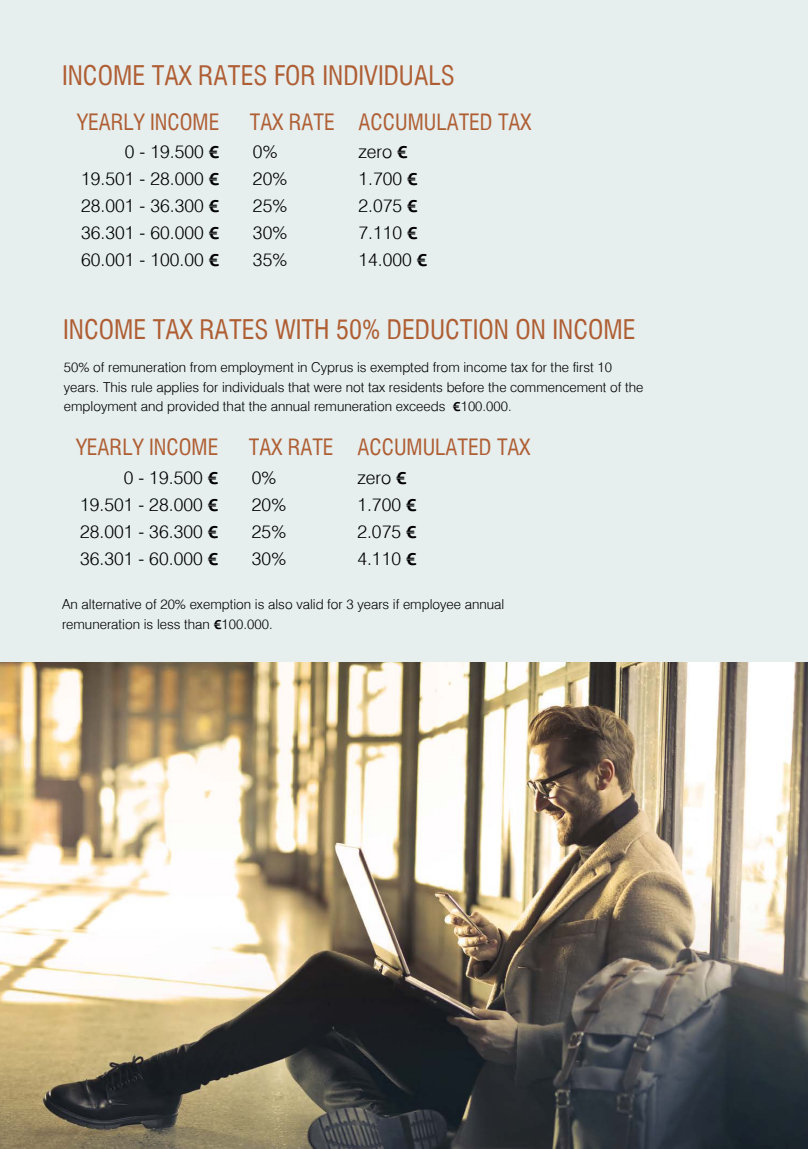
<style>
.page{position:relative;width:808px;height:1149px;background:#fff}
.page>*{position:absolute;margin:0;border:0;box-sizing:border-box;transform-origin:0 0}
.t1{font:27px "Mg Helvetica Cond";color:#af5e33}
.t2{font:22.5px "Mg Helvetica Cond";color:#af5e33}
.t3{font:300 18px/27px "Mg Helvetica";color:#000}
.t4{font:300 13.5px/19.5px "Mg Helvetica";color:#000}
.s1{font-family:"PF Agora Sans Pro";font-weight:700}
</style>
<div class="page">
<div style="left:0;top:0;width:808px;height:1148px;background:#e6eeee"></div>
<img style="left:0;top:662px;width:808px;height:486px">
<h1 class="t1" style="left:62px;top:60px;width:394px">INCOME TAX RATES FOR INDIVIDUALS</h1>
<h2 class="t2" style="left:77px;top:109px;width:144px">YEARLY INCOME</h2>
<h3 class="t3" style="left:81px;top:138px;width:140px;text-align:justify;text-indent:44px">0 - 19.500 <span class="s1">€ </span>19.501 - 28.000 <span class="s1">€ </span>28.001 - 36.300 <span class="s1">€ </span>36.301 - 60.000 <span class="s1">€ </span>60.001 - 100.00 <span class="s1">€</span></h3>
<h2 class="t2" style="left:250px;top:109px;width:86px">TAX RATE</h2>
<h3 class="t3" style="left:253px;top:138px;width:36px">0%<br>20%<br>25%<br>30%<br>35%</h3>
<h2 class="t2" style="left:358px;top:109px;width:174px">ACCUMULATED TAX</h2>
<h3 class="t3" style="left:358px;top:138px;width:71px">zero <span class="s1">€<br></span>1.700 <span class="s1">€<br></span>2.075 <span class="s1">€<br></span>7.110 <span class="s1">€<br></span>14.000 <span class="s1">€</span></h3>
<h1 class="t1" style="left:63px;top:313px;width:574px">INCOME TAX RATES WITH 50% DEDUCTION ON INCOME</h1>
<p class="t4" style="left:64px;top:357px;width:581px">50% of remuneration from employment in Cyprus is exempted from income tax for the first 10 years. This rule applies for individuals that were not tax residents before the commencement of the employment and provided that the annual remuneration exceeds <span class="s1">€</span>100.000.</p>
<h2 class="t2" style="left:76px;top:434px;width:144px">YEARLY INCOME</h2>
<h3 class="t3" style="left:80px;top:463px;width:140px;text-align:justify;text-indent:44px">0 - 19.500 <span class="s1">€ </span>19.501 - 28.000 <span class="s1">€ </span>28.001 - 36.300 <span class="s1">€ </span>36.301 - 60.000 <span class="s1">€</span></h3>
<h2 class="t2" style="left:249px;top:434px;width:86px">TAX RATE</h2>
<h3 class="t3" style="left:252px;top:463px;width:36px">0%<br>20%<br>25%<br>30%</h3>
<h2 class="t2" style="left:357px;top:434px;width:174px">ACCUMULATED TAX</h2>
<h3 class="t3" style="left:357px;top:463px;width:61px">zero <span class="s1">€<br></span>1.700 <span class="s1">€<br></span>2.075 <span class="s1">€<br></span>4.110 <span class="s1">€</span></h3>
<p class="t4" style="left:62px;top:594px;width:444px">An alternative of 20% exemption is also valid for 3 years if employee annual remuneration is less than <span class="s1">€</span>100.000.</p>
</div>
